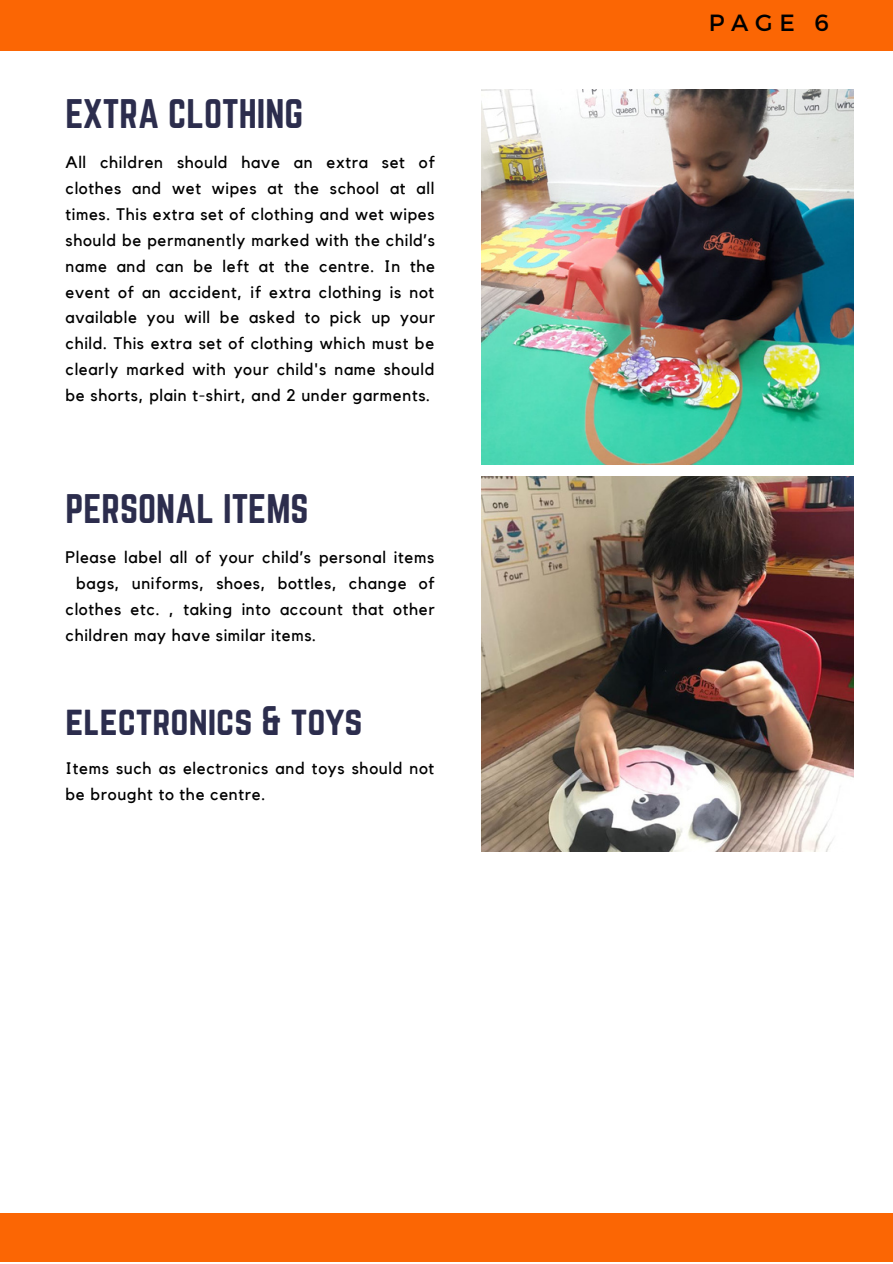
<style>
.page{position:relative;width:893px;height:1264px;background:#fff}
.page>*{position:absolute;margin:0;border:0;box-sizing:border-box;transform-origin:0 0}
.t1{font:36.15px "Norwester";color:#2c2d4d}
.t2{font:23.4px "Montserrat";color:#000}
.t3{font:16.65px/25.8px "Kollektif";letter-spacing:.04em;color:#000;text-align:justify}
</style>
<div class="page">
<div style="left:0;top:0;width:892px;height:51px;background:#fb6604"></div>
<div style="left:0;top:1213px;width:892px;height:48px;background:#fb6604"></div>
<img style="left:481px;top:89px;width:372px;height:376px">
<img style="left:481px;top:476px;width:372px;height:375px">
<h1 class="t1" style="left:65px;top:92px;width:239px">EXTRA CLOTHING</h1>
<p class="t3" style="left:65px;top:150px;width:371px">All children should have an extra set of clothes and wet wipes at the school at all times. This extra set of clothing and wet wipes should be permanently marked with the child’s name and can be left at the centre. In the event of an accident, if extra clothing is not available you will be asked to pick up your child. This extra set of clothing which must be clearly marked with your child's name should be shorts, plain t-shirt, and 2 under garments.</p>
<h1 class="t1" style="left:65px;top:487px;width:244px">PERSONAL ITEMS</h1>
<p class="t3" style="left:65px;top:545px;width:370px">Please label all of your child’s personal items</p>
<p class="t3" style="left:76px;top:570px;width:360px">bags, uniforms, shoes, bottles, change of</p>
<p class="t3" style="left:65px;top:596px;width:370px">clothes etc. , taking into account that other</p>
<p class="t3" style="left:65px;top:622px;width:252px">children may have similar items.</p>
<h1 class="t1" style="left:65px;top:698px;width:298px">electronics &amp; toys</h1>
<p class="t3" style="left:65px;top:756px;width:370px">Items such as electronics and toys should not be brought to the centre.</p>
<h2 class="t2" style="left:708px;top:8px;width:122px">PAGE 6</h2>
</div>
